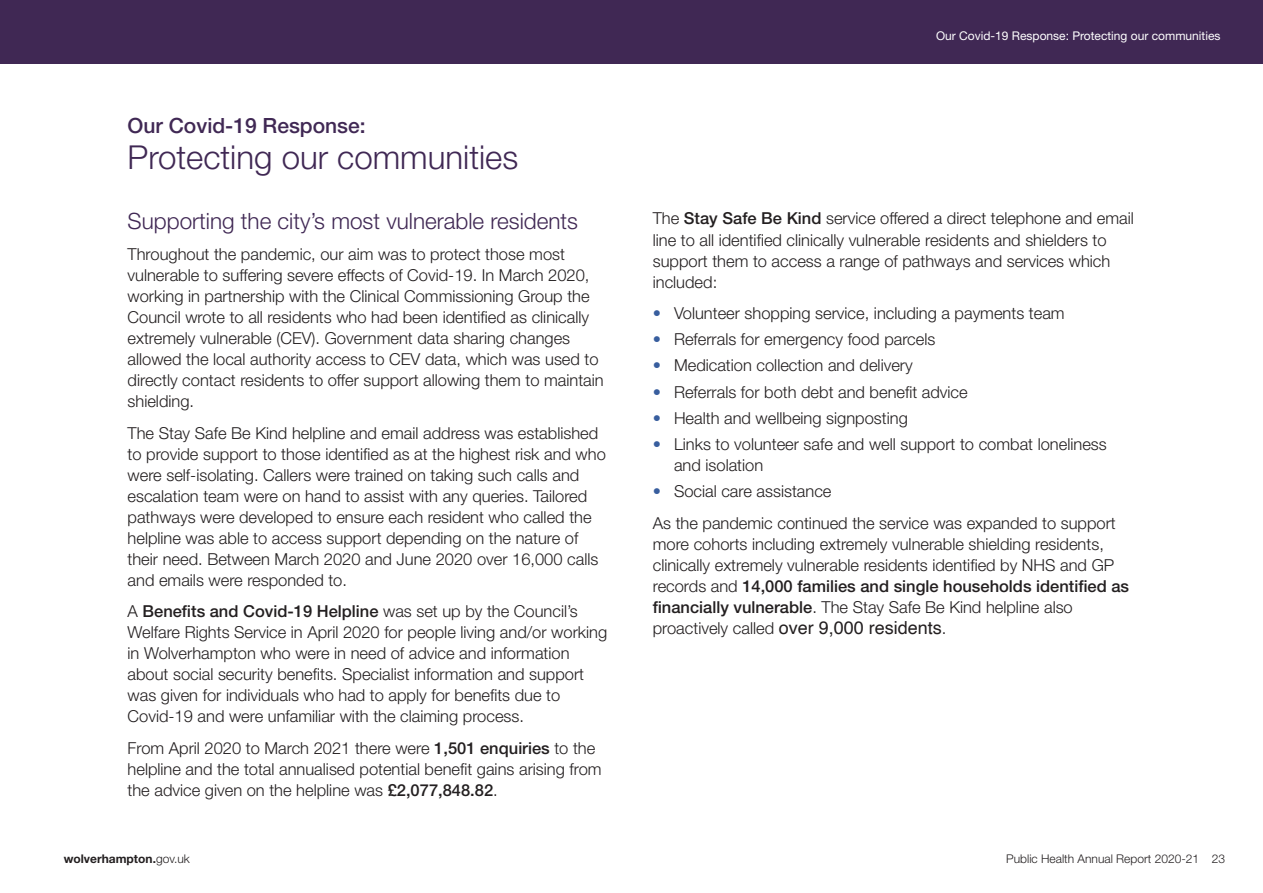
<style>
.page{position:relative;width:1263px;height:893px;background:#fff}
.page>*{position:absolute;margin:0;border:0;box-sizing:border-box;transform-origin:0 0}
.t1{font:300 33px "Helvetica Neue LT Std";color:#402854}
.t2{font:300 22.5px "Helvetica Neue LT Std";color:#402854}
.t3{font:500 21px "Helvetica Neue LT Std";color:#402854}
.t4{font:300 16.5px/21px "Helvetica Neue LT Std";color:#231f20}
.t5{font:12px "Helvetica Neue LT Std";color:#fff}
.t6{font:300 12px "Helvetica Neue LT Std";color:#231f20}
.t7{font:700 12px "Helvetica Neue LT Std";color:#231f20}
.s1{font-weight:500}
.s2{color:#385e9e}
.s3{font-family:"Helvetica";font-weight:400;font-size:18px}
.s4{font-weight:300}
</style>
<div class="page">
<div style="left:0;top:0;width:1263px;height:64px;background:#402854"></div>
<p class="t3" style="left:128px;top:118px;width:240px">Our Covid-19 Response:</p>
<h1 class="t1" style="left:128px;top:146px;width:392px">Protecting our communities</h1>
<h2 class="t2" style="left:128px;top:213px;width:452px">Supporting the city’s most vulnerable residents</h2>
<p class="t4" style="left:128px;top:245px;width:478px">Throughout the pandemic, our aim was to protect those most vulnerable to suffering severe effects of Covid-19. In March 2020, working in partnership with the Clinical Commissioning Group the Council wrote to all residents who had been identified as clinically extremely vulnerable (CEV). Government data sharing changes allowed the local authority access to CEV data, which was used to directly contact residents to offer support allowing them to maintain shielding.</p>
<p class="t4" style="left:128px;top:424px;width:480px">The Stay Safe Be Kind helpline and email address was established to provide support to those identified as at the highest risk and who were self-isolating. Callers were trained on taking such calls and escalation team were on hand to assist with any queries. Tailored pathways were developed to ensure each resident who called the helpline was able to access support depending on the nature of their need. Between March 2020 and June 2020 over 16,000 calls and emails were responded to.</p>
<p class="t4" style="left:128px;top:603px;width:481px">A <span class="s1">Benefits and Covid-19 Helpline</span> was set up by the Council’s Welfare Rights Service in April 2020 for people living and/or working in Wolverhampton who were in need of advice and information about social security benefits. Specialist information and support was given for individuals who had to apply for benefits due to Covid-19 and were unfamiliar with the claiming process.</p>
<p class="t4" style="left:128px;top:739px;width:475px">From April 2020 to March 2021 there were <span class="s1">1,501 enquiries</span> to the helpline and the total annualised potential benefit gains arising from the advice given on the helpline was <span class="s1">£2,077,848.82</span>.</p>
<p class="t5" style="left:936px;top:32px;width:286px">Our Covid-19 Response: Protecting our communities</p>
<p class="t4" style="left:653px;top:210px;width:483px">The <span class="s1">Stay Safe Be Kind</span> service offered a direct telephone and email line to all identified clinically vulnerable residents and shielders to support them to access a range of pathways and services which included:</p>
<p class="t4" style="left:653px;top:304px;width:413px"><span class="s2">•</span> Volunteer shopping service, including a payments team</p>
<p class="t4" style="left:653px;top:330px;width:284px"><span class="s2">•</span> Referrals for emergency food parcels</p>
<p class="t4" style="left:653px;top:357px;width:261px"><span class="s2">•</span> Medication collection and delivery</p>
<p class="t4" style="left:653px;top:383px;width:316px"><span class="s2">•</span> Referrals for both debt and benefit advice</p>
<p class="t4" style="left:653px;top:409px;width:257px"><span class="s2">•</span> Health and wellbeing signposting</p>
<p class="t4" style="left:674px;top:435px;width:434px;text-indent:-21px"><span class="s2">•</span> Links to volunteer safe and well support to combat loneliness and isolation</p>
<p class="t4" style="left:653px;top:477px;width:465px;line-height:31.5px"><span class="s2">•</span> Social care assistance<br>As the pandemic continued the service was expanded to support</p>
<p class="t4" style="left:653px;top:535px;width:478px">more cohorts including extremely vulnerable shielding residents, clinically extremely vulnerable residents identified by NHS and GP records and <span class="s1">14,000 families and single households identified as financially vulnerable</span>. The Stay Safe Be Kind helpline also proactively called <span class="s3">over 9,000 residents</span>.</p>
<p class="t7" style="left:64px;top:855px;width:127px">wolverhampton.<span class="s4">gov.uk</span></p>
<p class="t6" style="left:1006px;top:855px;width:221px">Public Health Annual Report 2020-21 23</p>
</div>
